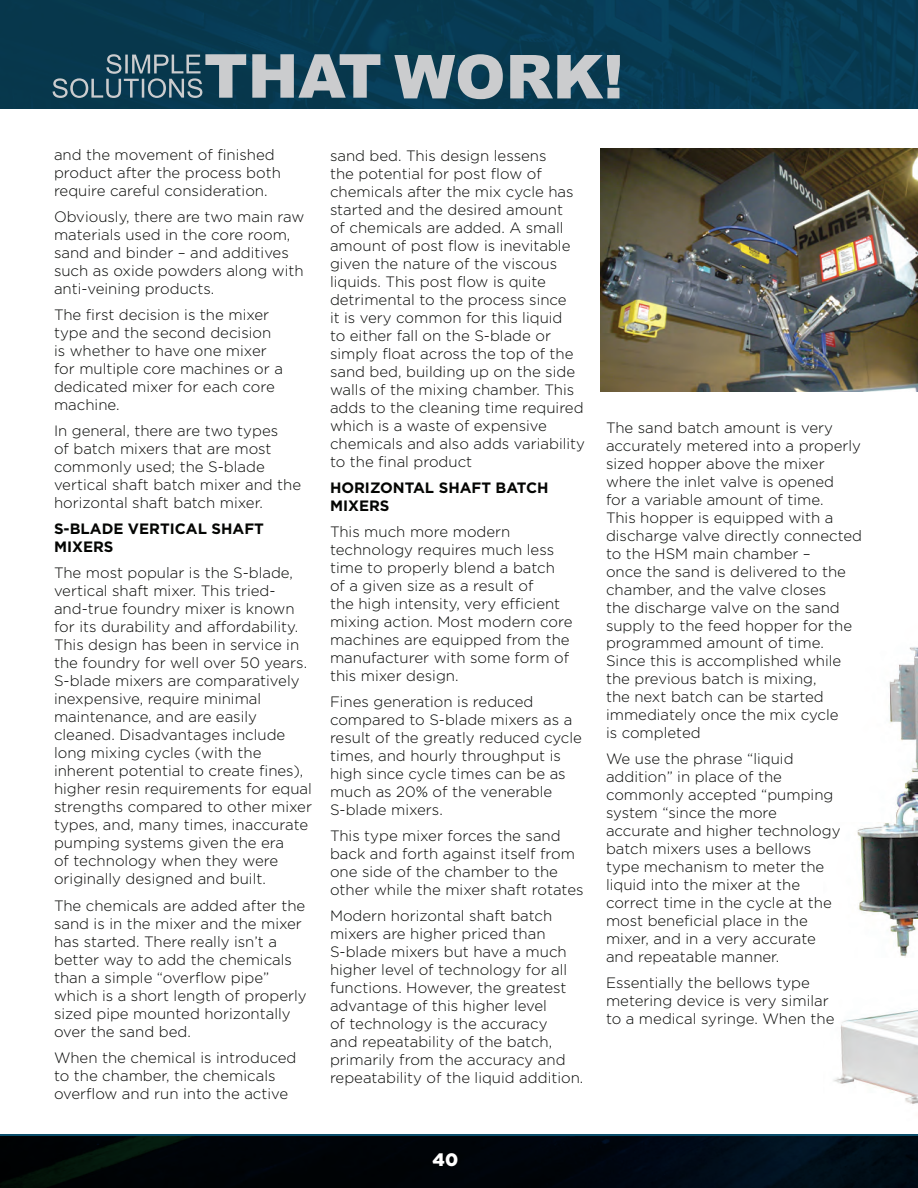
<style>
.page{position:relative;width:918px;height:1188px;background:#fff}
.page>*{position:absolute;margin:0;border:0;box-sizing:border-box;transform-origin:0 0}
.t1{font:900 18px "Gotham";color:#fff}
.t2{font:300 15px/18px "Gotham";color:#040503}
.t3{font:700 15px/18px "Gotham";color:#040503}
</style>
<div class="page">
<img style="left:824px;top:647px;width:94px;height:488px">
<img style="left:600px;top:148px;width:318px;height:244px">
<svg style="left:0;top:1135px;width:918px;height:53px;background:#00090f"></svg>
<div style="left:433px;top:1152px;width:31px;height:19px;background:#040503"></div>
<div style="left:0;top:0;width:918px;height:108px;background:linear-gradient(to right,#07384d,#083d56)"></div>
<svg style="left:394px;top:54px;width:226px;height:45px;background:#7d929c"></svg>
<svg style="left:53px;top:54px;width:327px;height:44px;background:#567381"></svg>
<p class="t2" style="left:54px;top:145px;width:228px">and the movement of finished product after the process both require careful consideration.</p>
<p class="t2" style="left:54px;top:207px;width:252px">Obviously, there are two main raw materials used in the core room, sand and binder – and additives such as oxide powders along with anti-veining products.</p>
<p class="t2" style="left:54px;top:305px;width:231px">The first decision is the mixer type and the second decision is whether to have one mixer for multiple core machines or a dedicated mixer for each core machine.</p>
<p class="t2" style="left:54px;top:421px;width:249px">In general, there are two types<br>of batch mixers that are most commonly used; the S-blade vertical shaft batch mixer and the horizontal shaft batch mixer.</p>
<p class="t3" style="left:54px;top:520px;width:211px">S-BLADE VERTICAL SHAFT<br>MIXERS</p>
<p class="t2" style="left:54px;top:564px;width:260px">The most popular is the S-blade, vertical shaft mixer. This tried&shy;and-true foundry mixer is known for its durability and affordability.<br>This design has been in service in the foundry for well over 50 years.<br>S-blade mixers are comparatively inexpensive, require minimal maintenance, and are easily cleaned. Disadvantages include long mixing cycles (with the inherent potential to create fines), higher resin requirements for equal strengths compared to other mixer types, and, many times, inaccurate pumping systems given the era<br>of technology when they were originally designed and built.</p>
<p class="t2" style="left:54px;top:896px;width:254px">The chemicals are added after the sand is in the mixer and the mixer has started. There really isn’t a better way to add the chemicals than a simple “overflow pipe” which is a short length of properly sized pipe mounted horizontally over the sand bed.</p>
<p class="t2" style="left:54px;top:1048px;width:244px">When the chemical is introduced to the chamber, the chemicals overflow and run into the active</p>
<p class="t2" style="left:330px;top:146px;width:257px">sand bed. This design lessens<br>the potential for post flow of chemicals after the mix cycle has started and the desired amount<br>of chemicals are added. A small amount of post flow is inevitable given the nature of the viscous liquids. This post flow is quite detrimental to the process since<br>it is very common for this liquid<br>to either fall on the S-blade or simply float across the top of the sand bed, building up on the side walls of the mixing chamber. This adds to the cleaning time required which is a waste of expensive chemicals and also adds variability to the final product</p>
<p class="t3" style="left:330px;top:479px;width:220px">HORIZONTAL SHAFT BATCH<br>MIXERS</p>
<p class="t2" style="left:330px;top:522px;width:244px">This much more modern technology requires much less time to properly blend a batch of a given size as a result of<br>the high intensity, very efficient mixing action. Most modern core machines are equipped from the manufacturer with some form of this mixer design.</p>
<p class="t2" style="left:330px;top:693px;width:254px">Fines generation is reduced compared to S-blade mixers as a result of the greatly reduced cycle times, and hourly throughput is high since cycle times can be as much as 20% of the venerable<br>S-blade mixers.</p>
<p class="t2" style="left:330px;top:827px;width:255px">This type mixer forces the sand back and forth against itself from one side of the chamber to the other while the mixer shaft rotates</p>
<p class="t2" style="left:330px;top:907px;width:255px">Modern horizontal shaft batch mixers are higher priced than<br>S-blade mixers but have a much higher level of technology for all functions. However, the greatest advantage of this higher level<br>of technology is the accuracy<br>and repeatability of the batch, primarily from the accuracy and repeatability of the liquid addition.</p>
<p class="t1" style="left:433px;top:1147px;width:27px">40</p>
<p class="t2" style="left:606px;top:418px;width:258px">The sand batch amount is very accurately metered into a properly sized hopper above the mixer where the inlet valve is opened<br>for a variable amount of time.<br>This hopper is equipped with a discharge valve directly connected to the HSM main chamber –<br>once the sand is delivered to the chamber, and the valve closes<br>the discharge valve on the sand supply to the feed hopper for the programmed amount of time.<br>Since this is accomplished while the previous batch is mixing,<br>the next batch can be started immediately once the mix cycle<br>is completed</p>
<p class="t2" style="left:606px;top:750px;width:236px">We use the phrase “liquid addition” in place of the commonly accepted “pumping system “since the more accurate and higher technology batch mixers uses a bellows type mechanism to meter the liquid into the mixer at the correct time in the cycle at the most beneficial place in the mixer, and in a very accurate and repeatable manner.</p>
<p class="t2" style="left:606px;top:974px;width:230px">Essentially the bellows type metering device is very similar to a medical syringe. When the</p>
</div>
